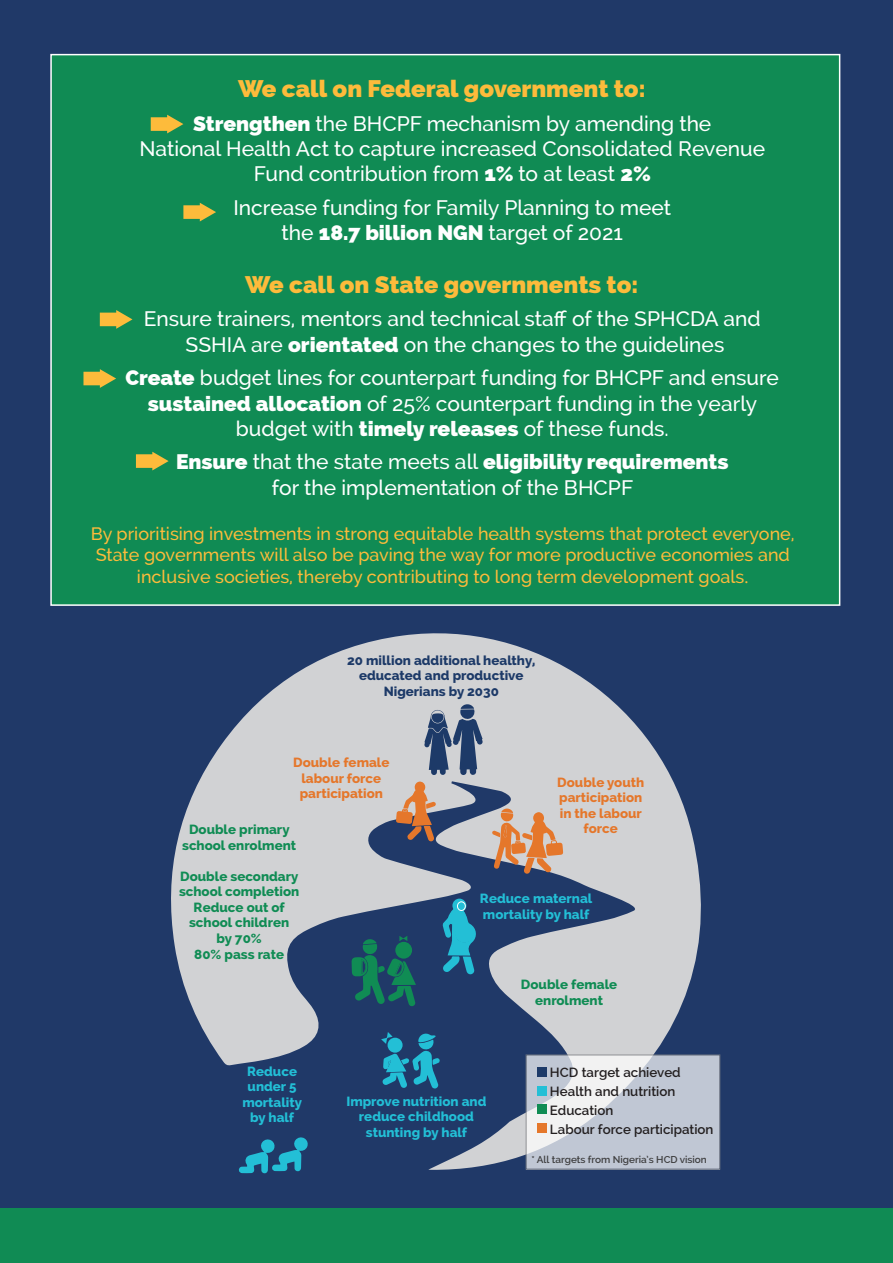
<style>
.page{position:relative;width:893px;height:1263px;background:#203968}
.page>*{position:absolute;margin:0;border:0;box-sizing:border-box;transform-origin:0 0}
.t1{font:800 24px "Raleway";color:#fdbb3b}
.t2{font:500 21px/25.2px "Raleway";color:#fff;text-align:center}
.t3{font:500 18px/21.6px "Raleway";color:#fdbb3b;text-align:center}
.t4{font:800 13.35px/15.6px "Raleway";color:#108c54;text-align:center}
.t5{font:800 13.35px/15.6px "Raleway";color:#23bfd6;text-align:center}
.t6{font:800 13.35px/15.6px "Raleway";color:#e5772b;text-align:center}
.t7{font:600 13.35px/18.9px "Raleway";color:#231f20}
.t8{font:800 13.35px/15.6px "Raleway";color:#1d3a68;text-align:center}
.t9{font:600 10.05px "Raleway";color:#3e3e3f}
.s1{font-weight:800}
.s2{font-family:"Minion Pro";font-weight:400}
</style>
<div class="page">
<div style="left:0;top:1209px;width:893px;height:54px;background:#108b54"></div>
<svg style="left:171px;top:633px;width:530px;height:537px;fill:#d1d2d4"></svg>
<svg style="left:528px;top:1056px;width:190px;height:112px;background:#ccd2db"></svg>
<div style="left:526px;top:1054px;width:194px;height:116px;border:1px solid #808285"></div>
<svg style="left:239px;top:1136px;width:69px;height:38px"></svg>
<svg style="left:381px;top:1032px;width:59px;height:57px"></svg>
<svg style="left:424px;top:703px;width:59px;height:72px"></svg>
<svg style="left:443px;top:898px;width:35px;height:77px"></svg>
<div style="left:457px;top:902px;width:8px;height:8px;background:#23bfd6;border-radius:50%"></div>
<div style="left:457px;top:902px;width:8px;height:9px;border:1px solid #fff;border-radius:50%"></div>
<div style="left:455px;top:924px;width:19px;height:19px;background:#23bfd6;border-radius:50%"></div>
<svg style="left:492px;top:807px;width:71px;height:67px;background:#c89f85"></svg>
<svg style="left:396px;top:781px;width:40px;height:61px"></svg>
<div style="left:418px;top:783px;width:7px;height:8px;background:#e5772b;border-radius:50%"></div>
<svg style="left:352px;top:936px;width:64px;height:70px"></svg>
<div style="left:537px;top:1086px;width:10px;height:10px;background:#23bfd6"></div>
<div style="left:537px;top:1067px;width:10px;height:10px;background:#1d3a68"></div>
<div style="left:537px;top:1104px;width:10px;height:10px;background:#108c54"></div>
<div style="left:537px;top:1123px;width:10px;height:10px;background:#e5772b"></div>
<div style="left:50px;top:54px;width:790px;height:552px;background:#108b54;border:2px solid #fff"></div>
<svg style="left:136px;top:452px;width:33px;height:18px"></svg>
<svg style="left:83px;top:369px;width:33px;height:19px"></svg>
<svg style="left:100px;top:310px;width:32px;height:19px"></svg>
<svg style="left:183px;top:203px;width:33px;height:18px"></svg>
<svg style="left:151px;top:115px;width:32px;height:18px"></svg>
<p class="t1" style="left:238px;top:75px;width:409px">We call on Federal government to:</p>
<p class="t2" style="left:139px;top:111px;width:627px"><span class="s1">Strengthen</span> the BHCPF mechanism by amending the<br>National Health Act to capture increased Consolidated Revenue<br>Fund contribution from <span class="s1">1%</span> to at least <span class="s1">2%</span></p>
<p class="t2" style="left:233px;top:195px;width:439px">Increase funding for Family Planning to meet the <span class="s1">18.7 billion NGN</span> target of 2021</p>
<p class="t1" style="left:245px;top:270px;width:394px">We call on State governments to:</p>
<p class="t2" style="left:144px;top:306px;width:618px">Ensure trainers, mentors and technical staff of the SPHCDA and<br>SSHIA are <span class="s1">orientated</span> on the changes to the guidelines</p>
<p class="t2" style="left:126px;top:365px;width:655px"><span class="s1">Create</span> budget lines for counterpart funding for BHCPF and ensure <span class="s1">sustained allocation</span> of 25% counterpart funding in the yearly budget with <span class="s1">timely releases</span> of these funds.</p>
<p class="t2" style="left:176px;top:449px;width:554px"><span class="s1">Ensure</span> that the state meets all <span class="s1">eligibility requirements </span>for the implementation of the BHCPF</p>
<p class="t3" style="left:91px;top:523px;width:705px">By prioritising investments in strong equitable health systems that protect everyone,<br>State governments will also be paving the way for more productive economies and inclusive societies, thereby contributing to long term development goals<span class="s2">.</span></p>
<p class="t8" style="left:347px;top:652px;width:190px">20 million additional healthy, educated and productive<br>Nigerians by 2030</p>
<p class="t6" style="left:293px;top:755px;width:98px">Double female labour force participation</p>
<p class="t4" style="left:182px;top:822px;width:116px">Double primary school enrolment</p>
<p class="t4" style="left:179px;top:868px;width:122px">Double secondary school completion<br>Reduce out of school children<br>by 70%<br>80% pass rate</p>
<p class="t6" style="left:557px;top:774px;width:88px">Double youth participation in the labour force</p>
<p class="t5" style="left:480px;top:891px;width:114px;text-align:left">Reduce maternal mortality by half</p>
<p class="t4" style="left:521px;top:977px;width:98px">Double female enrolment</p>
<p class="t5" style="left:242px;top:1063px;width:61px">Reduce under 5 mortality by half</p>
<p class="t5" style="left:346px;top:1093px;width:142px">Improve nutrition and reduce childhood stunting by half</p>
<p class="t7" style="left:550px;top:1063px;width:165px">HCD target achieved<br>Health and nutrition<br>Education<br>Labour force participation</p>
<p class="t9" style="left:531px;top:1154px;width:177px">* All targets from Nigeria’s HCD vision</p>
</div>
